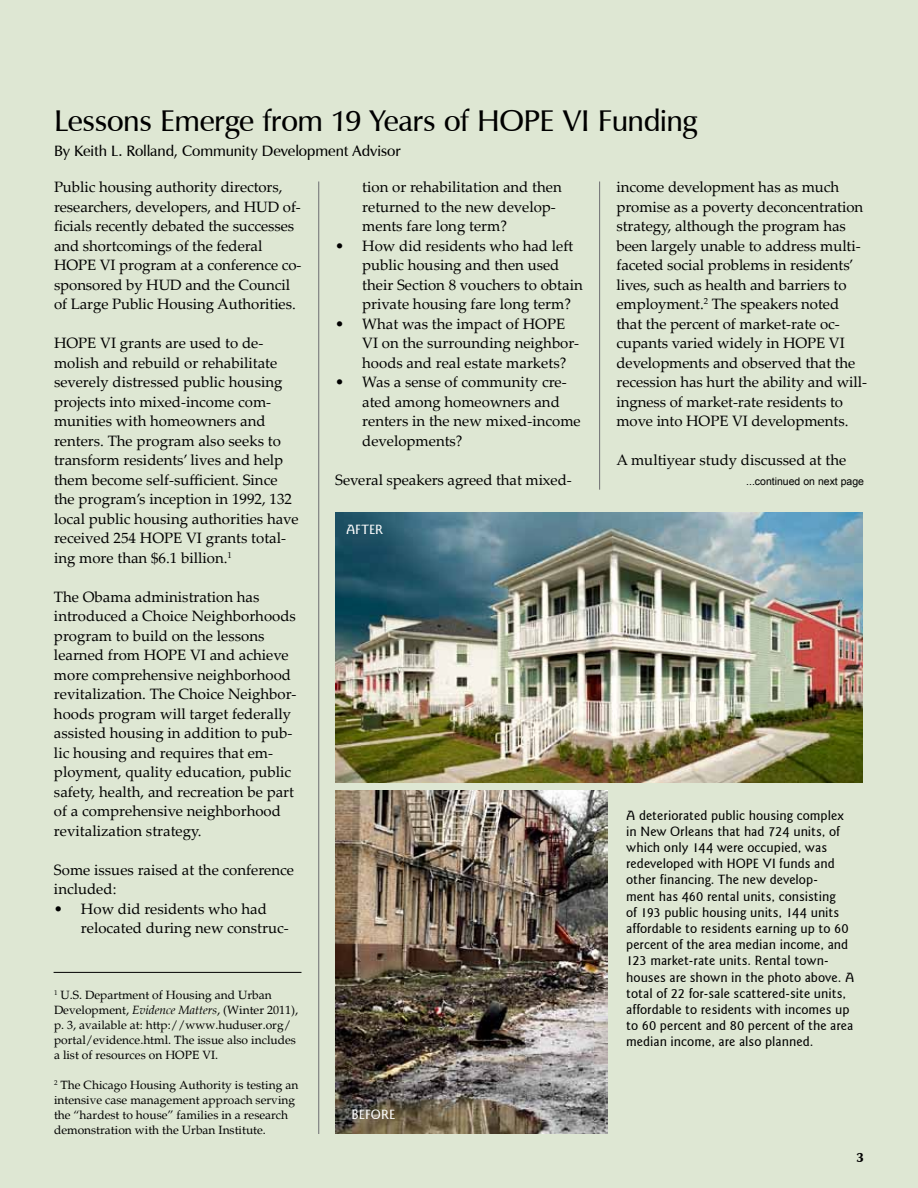
<style>
.page{position:relative;width:918px;height:1188px;background:#dee7d3}
.page>*{position:absolute;margin:0;border:0;box-sizing:border-box;transform-origin:0 0}
.t1{font:600 30px "Zapf Humanist 601 BT";letter-spacing:-.015em;color:#000}
.t2{font:15px/19.5px "Palatino Linotype";color:#000}
.t3{font:600 15px "Zapf Humanist 601 BT";letter-spacing:-.005em;color:#000}
.t4{font:500 13.5px/16.2px "Goudy Sans IT Cby BT";color:#000}
.t5{font:500 13.5px "Goudy Sans IT Cby BT";letter-spacing:.025em;color:#fff}
.t6{font:900 13.5px "Zapf Humanist 601 BT";color:#000}
.t7{font:12px/15px "Palatino";color:#000}
.t8{font:10.5px "Arial";color:#000}
.s1{font-style:italic}
</style>
<div class="page">
<hr style="left:318px;top:182px;width:1px;height:952px;background:#6d6e71">
<hr style="left:599px;top:182px;width:1px;height:308px;background:#6d6e71">
<img style="left:335px;top:513px;width:528px;height:269px">
<img style="left:335px;top:790px;width:273px;height:343px">
<hr style="left:54px;top:972px;width:247px;height:1px;background:#000">
<h1 class="t1" style="left:54px;top:102px;width:645px">Lessons Emerge from 19 Years of HOPE VI Funding</h1>
<p class="t3" style="left:54px;top:141px;width:348px">By Keith L. Rolland, Community Development Advisor</p>
<p class="t2" style="left:54px;top:177px;width:249px">Public housing authority directors, researchers, developers, and HUD of&shy;ficials recently debated the successes and shortcomings of the federal HOPE VI program at a conference co&shy;sponsored by HUD and the Council of Large Public Housing Authorities.</p>
<p class="t2" style="left:54px;top:333px;width:246px">HOPE VI grants are used to de&shy;molish and rebuild or rehabilitate severely distressed public housing projects into mixed-income com&shy;munities with homeowners and renters. The program also seeks to transform residents’ lives and help them become self-sufficient. Since the program’s inception in 1992, 132 local public housing authorities have received 254 HOPE VI grants total&shy;ing more than $6.1 billion.<sup>1</sup></p>
<p class="t2" style="left:54px;top:587px;width:244px">The Obama administration has introduced a Choice Neighborhoods program to build on the lessons learned from HOPE VI and achieve more comprehensive neighborhood revitalization. The Choice Neighbor&shy;hoods program will target federally assisted housing in addition to pub&shy;lic housing and requires that em&shy;ployment, quality education, public safety, health, and recreation be part of a comprehensive neighborhood revitalization strategy.</p>
<p class="t2" style="left:54px;top:860px;width:242px">Some issues raised at the conference included:</p>
<p class="t2" style="left:81px;top:899px;width:209px;text-indent:-27px">• How did residents who had relocated during new construc-</p>
<p class="t2" style="left:616px;top:177px;width:252px">income development has as much promise as a poverty deconcentration strategy, although the program has been largely unable to address multi&shy;faceted social problems in residents’ lives, such as health and barriers to employment.<sup>2</sup> The speakers noted that the percent of market-rate oc&shy;cupants varied widely in HOPE VI developments and observed that the recession has hurt the ability and will&shy;ingness of market-rate residents to move into HOPE VI developments.</p>
<p class="t2" style="left:616px;top:450px;width:231px">A multiyear study discussed at the</p>
<p class="t2" style="left:362px;top:177px;width:201px">tion or rehabilitation and then returned to the new develop&shy;ments fare long term?</p>
<p class="t2" style="left:362px;top:236px;width:222px;text-indent:-27px">• How did residents who had left public housing and then used their Section 8 vouchers to obtain private housing fare long term?</p>
<p class="t2" style="left:362px;top:314px;width:218px;text-indent:-27px">• What was the impact of HOPE<br>VI on the surrounding neighbor&shy;hoods and real estate markets?</p>
<p class="t2" style="left:362px;top:372px;width:220px;text-indent:-27px">• Was a sense of community cre&shy;ated among homeowners and renters in the new mixed-income developments?</p>
<p class="t2" style="left:335px;top:470px;width:238px">Several speakers agreed that mixed-</p>
<p class="t8" style="left:746px;top:474px;width:119px">...continued on next page</p>
<p class="t5" style="left:346px;top:521px;width:25px">after</p>
<p class="t4" style="left:626px;top:807px;width:230px">A deteriorated public housing complex in New Orleans that had 724 units, of which only 144 were occupied, was redeveloped with HOPE VI funds and other financing. The new develop-<br>ment has 460 rental units, consisting<br>of 193 public housing units, 144 units affordable to residents earning up to 60 percent of the area median income, and 123 market-rate units. Rental town&shy;houses are shown in the photo above. A total of 22 for-sale scattered-site units, affordable to residents with incomes up to 60 percent and 80 percent of the area median income, are also planned.</p>
<p class="t7" style="left:54px;top:987px;width:246px"><sup>1</sup> U.S. Department of Housing and Urban Development, <span class="s1">Evidence Matters</span>, (Winter 2011), p. 3, available at: http://www.huduser.org/ portal/evidence.html. The issue also includes a list of resources on HOPE VI.</p>
<p class="t7" style="left:54px;top:1077px;width:246px"><sup>2</sup> The Chicago Housing Authority is testing an intensive case management approach serving the “hardest to house” families in a research demonstration with the Urban Institute.</p>
<p class="t5" style="left:352px;top:1106px;width:29px">before</p>
<p class="t6" style="left:857px;top:1149px;width:9px">3</p>
</div>
